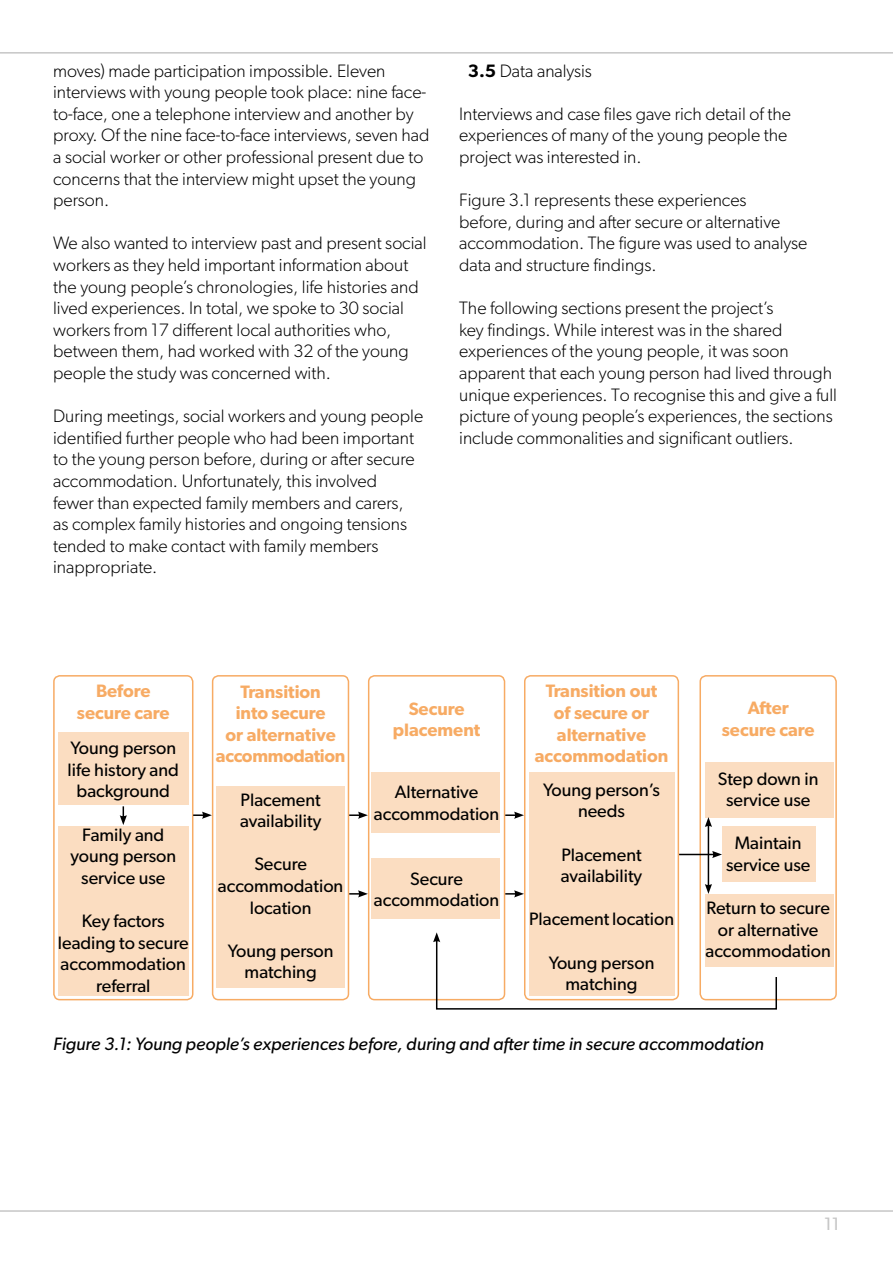
<style>
.page{position:relative;width:893px;height:1263px;background:#fff}
.page>*{position:absolute;margin:0;border:0;box-sizing:border-box;transform-origin:0 0}
.t1{font:300 18px/21.6px "Gibson";color:#000}
.t2{font:18px/21.6px "Gibson";color:#000;text-align:center}
.t3{font:600 18px/21.6px "Gibson";color:#f7ab64;text-align:center}
.t4{font:italic 18px "Gibson";color:#000}
.t5{font:18px "Gibson";color:#c6c6c6}
.s1{font-weight:600}
</style>
<div class="page">
<div style="left:529px;top:772px;width:145px;height:224px;background:#fbddc1"></div>
<div style="left:372px;top:772px;width:128px;height:60px;background:#fbddc1"></div>
<div style="left:372px;top:858px;width:128px;height:60px;background:#fbddc1"></div>
<div style="left:217px;top:786px;width:128px;height:202px;background:#fbddc1"></div>
<div style="left:58px;top:826px;width:131px;height:169px;background:#fbddc1"></div>
<div style="left:53px;top:675px;width:140px;height:325px;border:2px solid #f7ab64;border-radius:6px"></div>
<hr style="left:0;top:52px;width:893px;height:2px;background:#c6c6c6">
<hr style="left:0;top:1210px;width:893px;height:2px;background:#c6c6c6">
<div style="left:58px;top:732px;width:131px;height:73px;background:#fbddc1"></div>
<svg style="left:120px;top:806px;width:7px;height:19px"></svg>
<div style="left:212px;top:675px;width:137px;height:325px;border:2px solid #f7ab64;border-radius:6px"></div>
<svg style="left:193px;top:812px;width:19px;height:7px"></svg>
<svg style="left:349px;top:812px;width:19px;height:7px"></svg>
<svg style="left:349px;top:890px;width:19px;height:7px"></svg>
<div style="left:368px;top:675px;width:137px;height:325px;border:2px solid #f7ab64;border-radius:6px"></div>
<svg style="left:505px;top:812px;width:19px;height:7px"></svg>
<svg style="left:505px;top:890px;width:19px;height:7px"></svg>
<div style="left:524px;top:675px;width:155px;height:325px;border:2px solid #f7ab64;border-radius:6px"></div>
<div style="left:705px;top:762px;width:128px;height:55px;background:#fbddc1"></div>
<div style="left:705px;top:894px;width:128px;height:72px;background:#fbddc1"></div>
<div style="left:699px;top:675px;width:138px;height:325px;border:2px solid #f7ab64;border-radius:6px"></div>
<div style="left:722px;top:827px;width:93px;height:55px;background:#fbddc1"></div>
<hr style="left:679px;top:854px;width:35px;height:1px;background:#000">
<svg style="left:712px;top:851px;width:10px;height:7px"></svg>
<hr style="left:708px;top:825px;width:1px;height:61px;background:#000">
<svg style="left:705px;top:884px;width:7px;height:10px"></svg>
<svg style="left:705px;top:817px;width:7px;height:10px"></svg>
<svg style="left:433px;top:932px;width:345px;height:78px"></svg>
<p class="t1" style="left:53px;top:59px;width:378px">moves) made participation impossible. Eleven interviews with young people took place: nine face&shy;to-face, one a telephone interview and another by proxy. Of the nine face-to-face interviews, seven had a social worker or other professional present due to concerns that the interview might upset the young person.</p>
<p class="t1" style="left:53px;top:232px;width:375px">We also wanted to interview past and present social workers as they held important information about the young people’s chronologies, life histories and lived experiences. In total, we spoke to 30 social workers from 17 different local authorities who, between them, had worked with 32 of the young people the study was concerned with.</p>
<p class="t1" style="left:53px;top:405px;width:372px">During meetings, social workers and young people identified further people who had been important to the young person before, during or after secure accommodation. Unfortunately, this involved<br>fewer than expected family members and carers, as complex family histories and ongoing tensions tended to make contact with family members inappropriate.</p>
<p class="t1" style="left:468px;top:59px;width:126px"><span class="s1">3.5</span> Data analysis</p>
<p class="t1" style="left:459px;top:102px;width:333px">Interviews and case files gave rich detail of the experiences of many of the young people the project was interested in.</p>
<p class="t1" style="left:459px;top:189px;width:350px">Figure 3.1 represents these experiences<br>before, during and after secure or alternative accommodation. The figure was used to analyse data and structure findings.</p>
<p class="t1" style="left:459px;top:297px;width:379px">The following sections present the project’s<br>key findings. While interest was in the shared experiences of the young people, it was soon apparent that each young person had lived through unique experiences. To recognise this and give a full picture of young people’s experiences, the sections include commonalities and significant outliers.</p>
<p class="t3" style="left:77px;top:680px;width:94px">Before secure care</p>
<p class="t2" style="left:68px;top:737px;width:113px">Young person life history and background</p>
<p class="t2" style="left:70px;top:823px;width:107px">Family and young person service use</p>
<p class="t2" style="left:58px;top:910px;width:132px">Key factors leading to secure accommodation referral</p>
<p class="t3" style="left:216px;top:680px;width:131px">Transition<br>into secure<br>or alternative accommodation</p>
<p class="t2" style="left:240px;top:788px;width:83px;text-align:left">Placement availability</p>
<p class="t2" style="left:218px;top:853px;width:127px">Secure accommodation location</p>
<p class="t2" style="left:228px;top:939px;width:107px">Young person matching</p>
<p class="t3" style="left:393px;top:697px;width:89px">Secure placement</p>
<p class="t2" style="left:374px;top:781px;width:127px">Alternative accommodation</p>
<p class="t2" style="left:374px;top:867px;width:127px">Secure accommodation</p>
<p class="t3" style="left:535px;top:680px;width:135px">Transition out<br>of secure or alternative accommodation</p>
<p class="t2" style="left:543px;top:778px;width:119px">Young person’s needs</p>
<p class="t2" style="left:561px;top:843px;width:83px;text-align:left">Placement availability</p>
<p class="t2" style="left:529px;top:908px;width:147px">Placement location</p>
<p class="t2" style="left:549px;top:951px;width:107px">Young person matching</p>
<p class="t3" style="left:722px;top:697px;width:94px">After secure care</p>
<p class="t2" style="left:718px;top:767px;width:102px">Step down in service use</p>
<p class="t2" style="left:726px;top:832px;width:86px">Maintain service use</p>
<p class="t2" style="left:705px;top:897px;width:127px">Return to secure or alternative accommodation</p>
<p class="t4" style="left:53px;top:1033px;width:712px">Figure 3.1: Young people’s experiences before, during and after time in secure accommodation</p>
<p class="t5" style="left:824px;top:1213px;width:17px">11</p>
</div>
